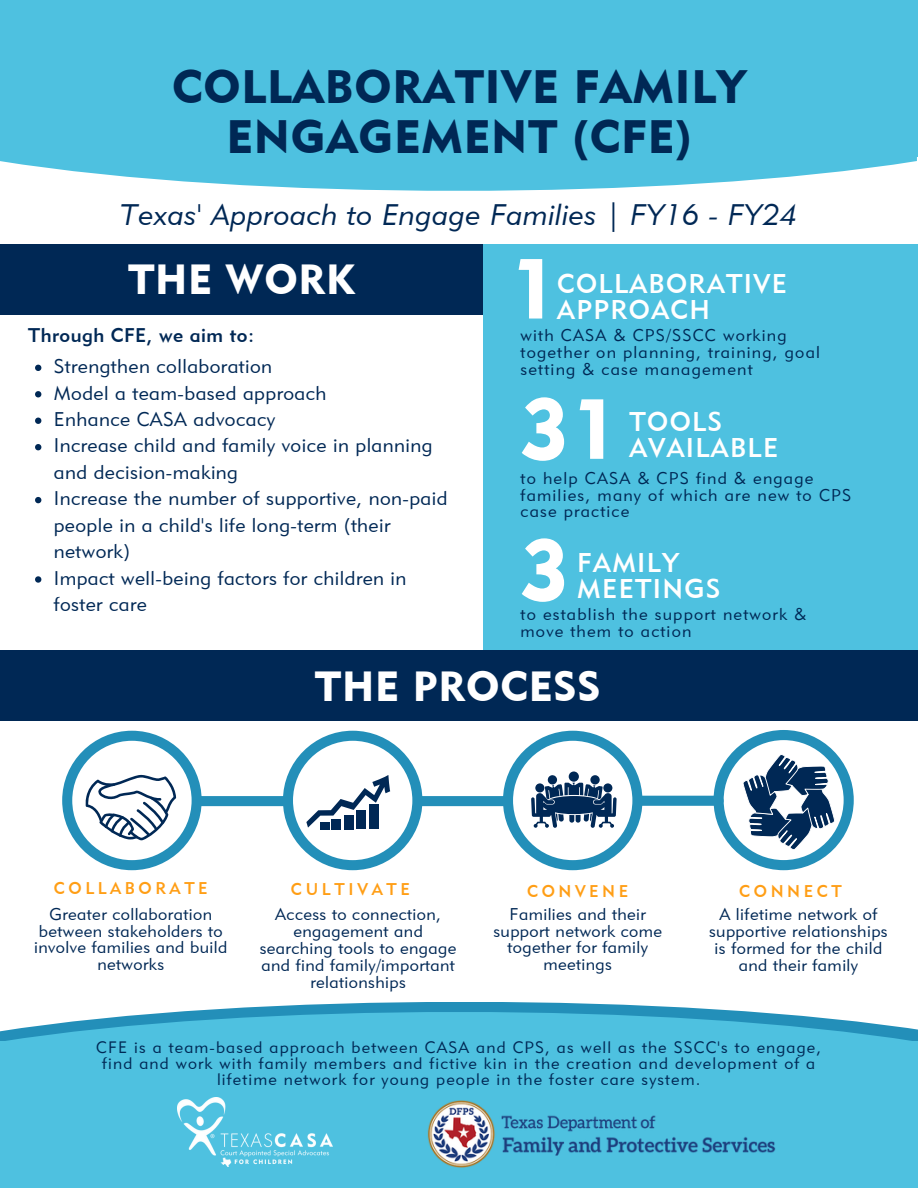
<style>
.page{position:relative;width:918px;height:1188px;background:#fff}
.page>*{position:absolute;margin:0;border:0;box-sizing:border-box;transform-origin:0 0}
.t1{font:84px "Geometric 415 BT Black A";color:#fff}
.t2{font:46.65px/49.8px "Geometric 415 BT Black A";letter-spacing:.02em;color:#002855;text-align:center}
.t3{font:42px "Geometric 415 BT Black A";letter-spacing:.02em;color:#fff}
.t4{font:29.7px "Geometric 415 BT Lite Italic A";letter-spacing:.02em;color:#002855}
.t5{font:27px/25.8px "Geometric 415 BT Medium A";letter-spacing:.05em;color:#fff}
.t6{font:19.8px/26.4px "Geometric 415 BT Lite A";letter-spacing:.025em;color:#002855}
.t7{font:19.8px "Geometric 415 BT Medium A";letter-spacing:.025em;color:#002855}
.t8{font:16.95px/17px "Geometric 415 BT Lite A";letter-spacing:.025em;color:#002855;text-align:center}
.t9{font:16.95px "Geometric 415 BT Lite A";letter-spacing:.07em;color:#002855}
.t10{font:16.95px "Geometric 415 BT Medium A";letter-spacing:.21em;color:#ff9e15}
.t11{font:16.5px "Geometric 415 BT Lite A";letter-spacing:.07em;color:#002855}
</style>
<div class="page">
<svg style="left:176px;top:1002px;width:742px;height:39px;fill:#2b93bb"></svg>
<svg style="left:0;top:1012px;width:917px;height:29px;background:#57bcda"></svg>
<div style="left:483px;top:244px;width:435px;height:406px;background:#4ec1e0"></div>
<div style="left:624px;top:796px;width:100px;height:10px;background:#238fb9;border-radius:5px"></div>
<div style="left:0;top:650px;width:918px;height:71px;background:#002855"></div>
<svg style="left:0;top:157px;width:917px;height:34px;fill:#4ec1e0"></svg>
<div style="left:0;top:0;width:918px;height:157px;background:#4ec1e0"></div>
<svg style="left:62px;top:731px;width:140px;height:139px"></svg>
<div style="left:414px;top:796px;width:99px;height:10px;background:#238fb9;border-radius:5px"></div>
<div style="left:192px;top:796px;width:101px;height:10px;background:#238fb9;border-radius:5px"></div>
<svg style="left:270px;top:730px;width:152px;height:140px"></svg>
<div style="left:320px;top:822px;width:9px;height:7px;background:#002855"></div>
<div style="left:332px;top:819px;width:9px;height:10px;background:#002855"></div>
<div style="left:344px;top:815px;width:9px;height:14px;background:#002855"></div>
<div style="left:357px;top:811px;width:9px;height:18px;background:#002855"></div>
<svg style="left:714px;top:730px;width:140px;height:140px"></svg>
<svg style="left:492px;top:730px;width:150px;height:140px"></svg>
<div style="left:535px;top:783px;width:9px;height:10px;background:#002855;border-radius:50%"></div>
<div style="left:0;top:244px;width:483px;height:70px;background:#002855"></div>
<div style="left:0;top:1041px;width:918px;height:147px;background:#4ec1e0"></div>
<img style="left:428px;top:1100px;width:347px;height:68px">
<img style="left:178px;top:1097px;width:155px;height:69px">
<svg style="left:35px;top:365px;width:6px;height:6px"></svg>
<svg style="left:35px;top:391px;width:6px;height:6px"></svg>
<svg style="left:35px;top:418px;width:6px;height:6px"></svg>
<svg style="left:35px;top:444px;width:6px;height:6px"></svg>
<svg style="left:35px;top:497px;width:6px;height:6px"></svg>
<svg style="left:35px;top:576px;width:6px;height:7px"></svg>
<h1 class="t2" style="left:172px;top:61px;width:575px">COLLABORATIVE FAMILY<br>ENGAGEMENT (CFE)</h1>
<p class="t4" style="left:121px;top:196px;width:678px">Texas' Approach to Engage Families | FY16 - FY24</p>
<p class="t3" style="left:128px;top:254px;width:228px">THE WORK</p>
<h4 class="t1" style="left:510px;top:238px;width:50px">1</h4>
<p class="t5" style="left:557px;top:270px;width:231px">COLLABORATIVE<br>APPROACH</p>
<p class="t7" style="left:28px;top:323px;width:227px">Through CFE, we aim to:</p>
<p class="t6" style="left:54px;top:353px;width:220px">Strengthen collaboration</p>
<h3 class="t6" style="left:54px;top:379px;width:274px">Model a team-based approach</h3>
<p class="t6" style="left:54px;top:406px;width:223px">Enhance CASA advocacy</p>
<p class="t6" style="left:54px;top:432px;width:380px">Increase child and family voice in planning and decision-making</p>
<h5 class="t6" style="left:54px;top:485px;width:395px">Increase the number of supportive, non-paid people in a child's life long-term (their network)</h5>
<p class="t6" style="left:54px;top:564px;width:354px">Impact well-being factors for children in foster care</p>
<h6 class="t9" style="left:521px;top:325px;width:268px">with CASA &amp; CPS/SSCC working</h6>
<h6 class="t9" style="left:521px;top:342px;width:301px">together on planning, training, goal</h6>
<h6 class="t9" style="left:521px;top:359px;width:234px">setting &amp; case management</h6>
<p class="t1" style="left:521px;top:378px;width:100px">31</p>
<p class="t5" style="left:629px;top:409px;width:94px">TOOLS</p>
<p class="t5" style="left:629px;top:435px;width:150px">AVAILABLE</p>
<h6 class="t9" style="left:521px;top:467px;width:294px">to help CASA &amp; CPS find &amp; engage</h6>
<p class="t9" style="left:521px;top:484px;width:332px">families, many of which are new to CPS</p>
<p class="t9" style="left:521px;top:501px;width:110px">case practice</p>
<h2 class="t1" style="left:521px;top:519px;width:50px">3</h2>
<p class="t5" style="left:577px;top:550px;width:145px">FAMILY<br>MEETINGS</p>
<p class="t9" style="left:521px;top:604px;width:287px">to establish the support network &amp;</p>
<p class="t9" style="left:521px;top:620px;width:172px">move them to action</p>
<h3 class="t3" style="left:315px;top:660px;width:287px">THE PROCESS</h3>
<p class="t10" style="left:54px;top:878px;width:155px">COLLABORATE</p>
<h2 class="t10" style="left:291px;top:879px;width:121px">CULTIVATE</h2>
<p class="t10" style="left:527px;top:881px;width:103px">CONVENE</p>
<p class="t8" style="left:493px;top:906px;width:170px;line-height:16.5px">Families and their support network come together for family meetings</p>
<p class="t8" style="left:34px;top:906px;width:195px;line-height:16.5px">Greater collaboration between stakeholders to involve families and build networks</p>
<p class="t8" style="left:260px;top:906px;width:198px">Access to connection, engagement and searching tools to engage and find family/important relationships</p>
<p class="t10" style="left:739px;top:881px;width:104px">CONNECT</p>
<p class="t8" style="left:709px;top:906px;width:180px">A lifetime network of supportive relationships is formed for the child and their family</p>
<h3 class="t11" style="left:96px;top:1037px;width:726px">CFE is a team-based approach between CASA and CPS, as well as the SSCC's to engage,</h3>
<p class="t11" style="left:102px;top:1053px;width:715px">find and work with family members and fictive kin in the creation and development of a</p>
<p class="t11" style="left:217px;top:1069px;width:485px">lifetime network for young people in the foster care system.</p>
</div>
